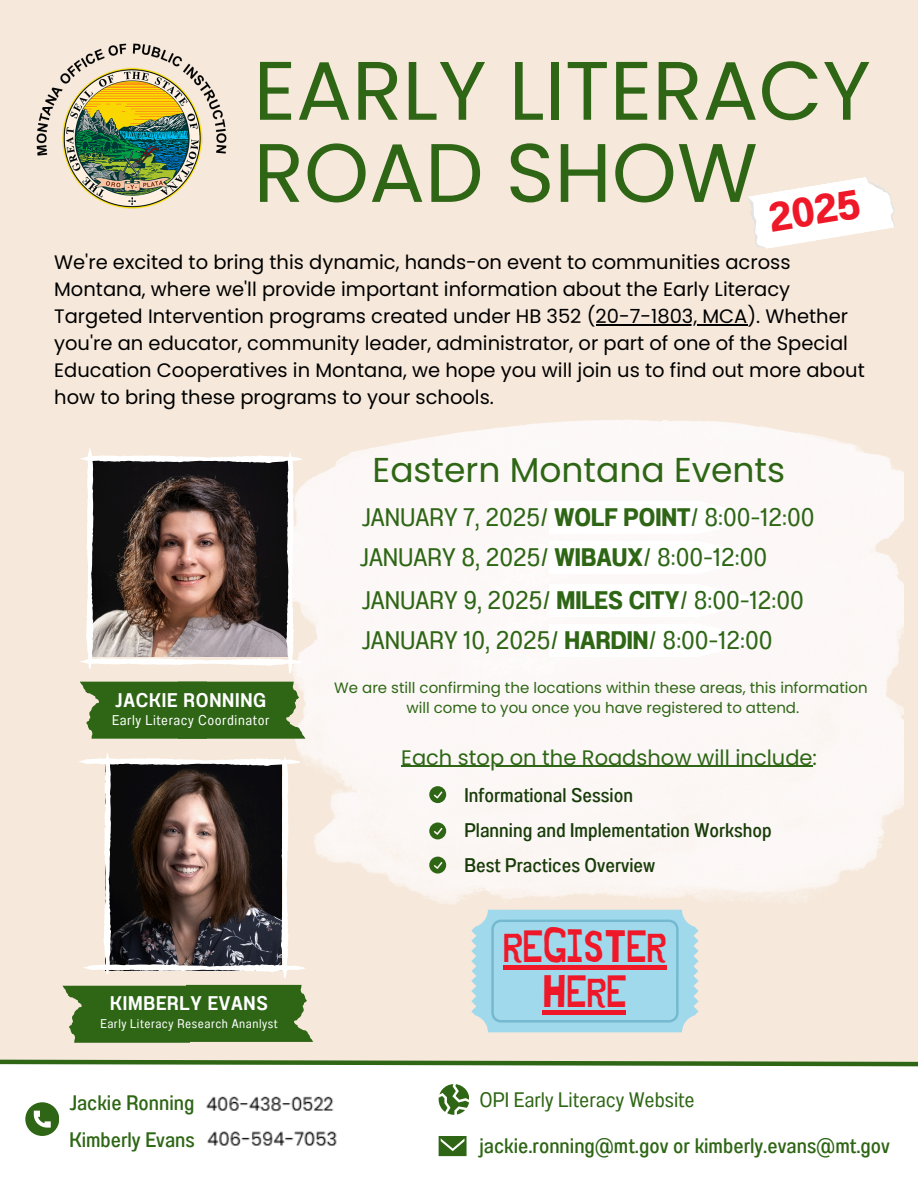
<style>
.page{position:relative;width:918px;height:1188px;background:#f6e9db}
.page>*{position:absolute;margin:0;border:0;box-sizing:border-box;transform-origin:0 0}
.t1{font:82.95px/82.2px "Poppins";color:#2e6615}
.t2{font:45.15px/45px "Jingleberry";letter-spacing:-.025em;color:#ee1829;text-align:center}
.t3{font:40.65px "Anantason Bold Wd 75";color:#ee1829}
.t4{font:34.5px "Poppins";color:#2e6615}
.t5{font:25.35px "Anantason Wd 75";color:#2e6615}
.t6{font:21px/37.2px "Anantason Medium Wd 75";color:#2e6615}
.t7{font:21px "Poppins";color:#2e6615}
.t8{font:21px "Anantason Wd 75";color:#2e6615}
.t9{font:19.8px/35px "Anantason Medium Wd 75";color:#183b09}
.t10{font:19.8px "Anantason Semi Bold Wd 75";letter-spacing:.04em;color:#fff}
.t11{font:19.5px/27px "Poppins";color:#000}
.t12{font:15px "Poppins";color:#2e6615}
.t13{font:14.1px "Anantason Wd 75";letter-spacing:.04em;color:#fff}
.t14{font:12.6px "Anantason Wd 75";letter-spacing:.04em;color:#fff}
.s1{font-family:"Anantason Bold Wd 75"}
</style>
<div class="page">
<img style="left:295px;top:419px;width:608px;height:491px">
<svg style="left:748px;top:177px;width:147px;height:72px"></svg>
<svg style="left:80px;top:444px;width:226px;height:295px"></svg>
<div style="left:0;top:1064px;width:918px;height:124px;background:#fff"></div>
<div style="left:25px;top:1102px;width:34px;height:34px;background:#2e6615;border-radius:50%"></div>
<svg style="left:34px;top:1111px;width:17px;height:17px"></svg>
<svg style="left:439px;top:1136px;width:28px;height:20px"></svg>
<svg style="left:439px;top:1084px;width:30px;height:30px"></svg>
<svg style="left:429px;top:786px;width:17px;height:17px"></svg>
<svg style="left:429px;top:823px;width:17px;height:16px"></svg>
<svg style="left:429px;top:857px;width:17px;height:16px"></svg>
<img style="left:36px;top:43px;width:191px;height:166px">
<svg style="left:63px;top:747px;width:250px;height:296px"></svg>
<div style="left:549px;top:541px;width:218px;height:33px;background:#fff"></div>
<div style="left:549px;top:501px;width:218px;height:33px;background:#fff"></div>
<div style="left:549px;top:584px;width:218px;height:33px;background:#fff"></div>
<div style="left:549px;top:624px;width:218px;height:33px;background:#fff"></div>
<img style="left:206px;top:1096px;width:128px;height:16px">
<svg style="left:0;top:1059px;width:918px;height:8px"></svg>
<svg style="left:471px;top:910px;width:228px;height:122px;background:#a3d6e8"></svg>
<img style="left:207px;top:1131px;width:130px;height:15px">
<hr style="left:503px;top:966px;width:163px;height:4px;background:#ee1829">
<hr style="left:543px;top:1011px;width:83px;height:4px;background:#ee1829">
<hr style="left:596px;top:324px;width:151px;height:1px;background:#000">
<hr style="left:401px;top:766px;width:412px;height:1px;background:#2e6615">
<p class="t1" style="left:254px;top:50px;width:619px">EARLY LITERACY<br>ROAD SHOW</p>
<p class="t3" style="left:766px;top:194px;width:93px;rotate:-9deg">2025</p>
<p class="t11" style="left:54px;top:249px;width:795px">We're excited to bring this dynamic, hands-on event to communities across<br>Montana, where we'll provide important information about the Early Literacy<br>Targeted Intervention programs created under HB 352 (20-7-1803, MCA). Whether</p>
<p class="t11" style="left:54px;top:330px;width:812px">you're an educator, community leader, administrator, or part of one of the Special<br>Education Cooperatives in Montana, we hope you will join us to find out more about how to bring these programs to your schools.</p>
<p class="t4" style="left:373px;top:446px;width:414px">Eastern Montana Events</p>
<h4 class="t5" style="left:362px;top:503px;width:454px">JANUARY 7, 2025/ <span class="s1">WOLF POINT</span>/ 8:00-12:00</h4>
<p class="t10" style="left:116px;top:688px;width:152px">JACKIE RONNING</p>
<h3 class="t13" style="left:112px;top:712px;width:159px">Early Literacy Coordinator</h3>
<p class="t10" style="left:110px;top:992px;width:159px">KIMBERLY EVANS</p>
<h4 class="t14" style="left:101px;top:1016px;width:179px">Early Literacy Research Ananlyst</h4>
<p class="t6" style="left:69px;top:1084px;width:127px">Jackie Ronning<br>Kimberly Evans</p>
<p class="t5" style="left:360px;top:543px;width:408px">JANUARY 8, 2025/ <span class="s1">WIBAUX</span>/ 8:00-12:00</p>
<p class="t5" style="left:362px;top:586px;width:443px">JANUARY 9, 2025/ <span class="s1">MILES CITY</span>/ 8:00-12:00</p>
<p class="t5" style="left:362px;top:626px;width:412px">JANUARY 10, 2025/ <span class="s1">HARDIN</span>/ 8:00-12:00</p>
<p class="t12" style="left:334px;top:677px;width:535px">We are still confirming the locations within these areas, this information</p>
<p class="t12" style="left:406px;top:697px;width:394px">will come to you once you have registered to attend.</p>
<p class="t7" style="left:401px;top:743px;width:417px">Each stop on the Roadshow will include:</p>
<h2 class="t9" style="left:464px;top:778px;width:309px">Informational Session<br>Planning and Implementation Workshop<br>Best Practices Overview</h2>
<h1 class="t2" style="left:503px;top:926px;width:166px">REGISTER<br>HERE</h1>
<h4 class="t8" style="left:480px;top:1087px;width:217px">OPI Early Literacy Website</h4>
<h4 class="t6" style="left:480px;top:1127px;width:412px">jackie.ronning@mt.gov or kimberly.evans@mt.gov</h4>
</div>
